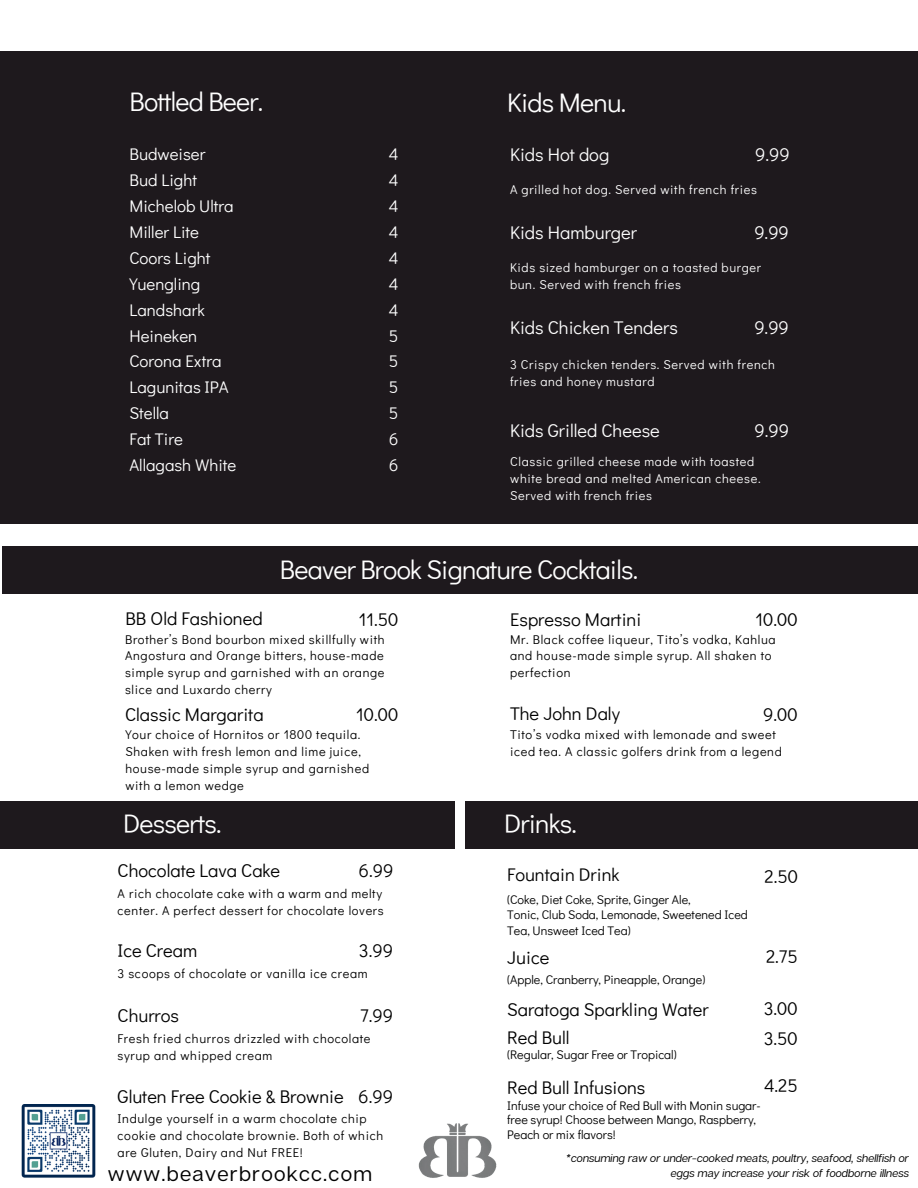
<style>
.page{position:relative;width:918px;height:1188px;background:#fff}
.page>*{position:absolute;margin:0;border:0;box-sizing:border-box;transform-origin:0 0}
.t1{font:26.85px "Didact Gothic";letter-spacing:-.03em;color:#fff}
.t2{font:20.85px "Articulat CF";letter-spacing:.06em;color:#000}
.t3{font:18.3px/27.9px "Didact Gothic";color:#000}
.t4{font:18.3px "Didact Gothic";color:#fff}
.t5{font:16.8px/25.8px "Didact Gothic";color:#fff}
.t6{font:12.75px/17px "Didact Gothic";letter-spacing:.05em;color:#000}
.t7{font:12.75px/17px "Didact Gothic";letter-spacing:.05em;color:#fff}
.t8{font:12.45px/15.6px "Didact Gothic";color:#000}
.t9{font:italic 11.1px/14.9px "Articulat CF";color:#000;text-align:right}
</style>
<div class="page">
<div style="left:0;top:51px;width:918px;height:473px;background:#1e191d"></div>
<div style="left:0;top:801px;width:455px;height:48px;background:#1e191d"></div>
<div style="left:466px;top:801px;width:452px;height:48px;background:#1e191d"></div>
<div style="left:2px;top:546px;width:916px;height:48px;background:#1e191d"></div>
<img style="left:21px;top:1105px;width:75px;height:73px">
<img style="left:418px;top:1123px;width:79px;height:55px">
<h1 class="t1" style="left:129px;top:81px;width:135px">Bottled Beer.</h1>
<h1 class="t1" style="left:507px;top:82px;width:120px">Kids Menu.</h1>
<h3 class="t5" style="left:129px;top:140px;width:108px">Budweiser<br>Bud Light<br>Michelob Ultra<br>Miller Lite<br>Coors Light<br>Yuengling<br>Landshark<br>Heineken<br>Corona Extra<br>Lagunitas IPA<br>Stella<br>Fat Tire<br>Allagash White</h3>
<h3 class="t5" style="left:389px;top:140px;width:11px;text-align:justify">4<br>4<br>4<br>4<br>4<br>4<br>4<br>5<br>5<br>5<br>5<br>6<br>6</h3>
<h3 class="t4" style="left:510px;top:141px;width:101px">Kids Hot dog</h3>
<h3 class="t4" style="left:755px;top:141px;width:36px">9.99</h3>
<p class="t7" style="left:510px;top:180px;width:248px">A grilled hot dog. Served with french fries</p>
<h3 class="t4" style="left:510px;top:219px;width:128px">Kids Hamburger</h3>
<h3 class="t4" style="left:754px;top:219px;width:36px">9.99</h3>
<p class="t7" style="left:510px;top:258px;width:253px">Kids sized hamburger on a toasted burger bun. Served with french fries</p>
<h3 class="t4" style="left:510px;top:313px;width:169px">Kids Chicken Tenders</h3>
<h3 class="t4" style="left:754px;top:314px;width:36px">9.99</h3>
<p class="t7" style="left:510px;top:355px;width:266px">3 Crispy chicken tenders. Served with french fries and honey mustard</p>
<h3 class="t4" style="left:510px;top:416px;width:151px">Kids Grilled Cheese</h3>
<p class="t7" style="left:510px;top:452px;width:252px">Classic grilled cheese made with toasted white bread and melted American cheese.<br>Served with french fries</p>
<h3 class="t4" style="left:754px;top:416px;width:36px">9.99</h3>
<h3 class="t3" style="left:125px;top:604px;width:139px">BB Old Fashioned</h3>
<h1 class="t1" style="left:280px;top:549px;width:360px">Beaver Brook Signature Cocktails.</h1>
<h3 class="t3" style="left:510px;top:604px;width:133px">Espresso Martini</h3>
<h3 class="t3" style="left:359px;top:604px;width:41px">11.50</h3>
<h3 class="t3" style="left:756px;top:604px;width:44px">10.00</h3>
<p class="t6" style="left:125px;top:630px;width:261px;text-align:justify">Brother’s Bond bourbon mixed skillfully with Angostura and Orange bitters, house-made simple syrup and garnished with an orange slice and Luxardo cherry</p>
<p class="t6" style="left:125px;top:725px;width:245px">Your choice of Hornitos or 1800 tequila.<br>Shaken with fresh lemon and lime juice, house-made simple syrup and garnished with a lemon wedge</p>
<h3 class="t3" style="left:125px;top:699px;width:140px">Classic Margarita</h3>
<h3 class="t3" style="left:356px;top:699px;width:44px">10.00</h3>
<p class="t6" style="left:510px;top:630px;width:267px">Mr. Black coffee liqueur, Tito’s vodka, Kahlua and house-made simple syrup. All shaken to perfection</p>
<h3 class="t3" style="left:510px;top:699px;width:111px">The John Daly</h3>
<h3 class="t3" style="left:763px;top:699px;width:36px">9.00</h3>
<p class="t6" style="left:510px;top:725px;width:273px">Tito’s vodka mixed with lemonade and sweet iced tea. A classic golfers drink from a legend</p>
<h1 class="t1" style="left:123px;top:802px;width:100px">Desserts.</h1>
<h1 class="t1" style="left:504px;top:802px;width:74px">Drinks.</h1>
<h3 class="t3" style="left:507px;top:859px;width:114px">Fountain Drink</h3>
<p class="t8" style="left:507px;top:891px;width:242px">(Coke, Diet Coke, Sprite, Ginger Ale,<br>Tonic, Club Soda, Lemonade, Sweetened Iced<br>Tea, Unsweet Iced Tea)</p>
<h3 class="t3" style="left:507px;top:942px;width:44px">Juice</h3>
<p class="t8" style="left:507px;top:971px;width:200px">(Apple, Cranberry, Pineapple, Orange)</p>
<h3 class="t3" style="left:507px;top:994px;width:203px">Saratoga Sparkling Water<br>Red Bull</h3>
<p class="t8" style="left:507px;top:1046px;width:171px">(Regular, Sugar Free or Tropical)</p>
<h3 class="t3" style="left:507px;top:1073px;width:140px">Red Bull Infusions</h3>
<p class="t8" style="left:507px;top:1097px;width:255px;line-height:14.5px">Infuse your choice of Red Bull with Monin sugar&shy;free syrup! Choose between Mango, Raspberry,<br>Peach or mix flavors!</p>
<h3 class="t3" style="left:118px;top:855px;width:164px">Chocolate Lava Cake</h3>
<h3 class="t3" style="left:359px;top:856px;width:36px">6.99</h3>
<h3 class="t3" style="left:765px;top:861px;width:35px">2.50</h3>
<p class="t6" style="left:118px;top:884px;width:268px">A rich chocolate cake with a warm and melty center. A perfect dessert for chocolate lovers</p>
<h3 class="t3" style="left:118px;top:935px;width:81px">Ice Cream</h3>
<h3 class="t3" style="left:359px;top:935px;width:36px">3.99</h3>
<h3 class="t3" style="left:766px;top:941px;width:33px">2.75</h3>
<p class="t6" style="left:118px;top:964px;width:252px">3 scoops of chocolate or vanilla ice cream</p>
<h3 class="t3" style="left:764px;top:991px;width:36px;line-height:30.8px">3.00<br>3.50</h3>
<h3 class="t3" style="left:118px;top:1001px;width:63px">Churros</h3>
<h3 class="t3" style="left:360px;top:1001px;width:34px">7.99</h3>
<p class="t6" style="left:118px;top:1029px;width:255px">Fresh fried churros drizzled with chocolate syrup and whipped cream</p>
<h3 class="t3" style="left:764px;top:1070px;width:35px">4.25</h3>
<h3 class="t3" style="left:118px;top:1081px;width:228px">Gluten Free Cookie &amp; Brownie</h3>
<p class="t6" style="left:118px;top:1109px;width:267px">Indulge yourself in a warm chocolate chip cookie and chocolate brownie. Both of which are Gluten, Dairy and Nut FREE!</p>
<h3 class="t3" style="left:359px;top:1081px;width:36px">6.99</h3>
<p class="t9" style="left:566px;top:1151px;width:345px">*consuming raw or under-cooked meats, poultry, seafood, shellfish or eggs may increase your risk of foodborne illness</p>
<h2 class="t2" style="left:108px;top:1162px;width:266px">www.beaverbrookcc.com</h2>
</div>
